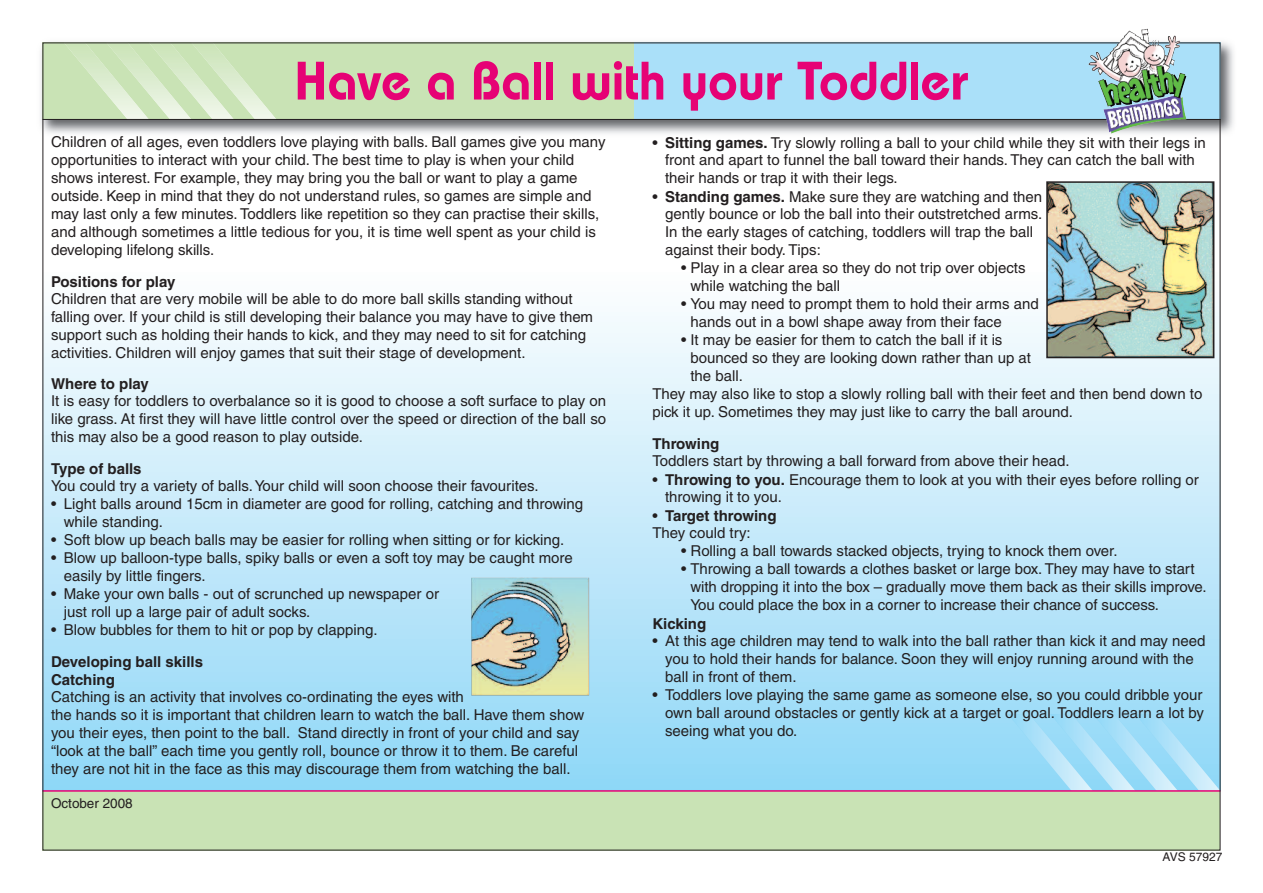
<style>
.page{position:relative;width:1263px;height:893px;background:#fff}
.page>*{position:absolute;margin:0;border:0;box-sizing:border-box;transform-origin:0 0}
.t1{font:600 54px "Bauhaus";color:#e60275}
.t2{font:15px/18px "Helvetica";color:#231f20}
.t3{font:700 15px/18px "Helvetica";color:#231f20}
.t4{font:13.5px "Helvetica";color:#231f20}
.t5{font:12px "Helvetica";color:#231f20}
.s1{font-weight:700}
</style>
<div class="page">
<div style="left:43px;top:272px;width:1177px;height:519px;background:linear-gradient(to bottom,#fdfdfe,#8fd7f7)"></div>
<img style="left:40px;top:36px;width:1194px;height:102px">
<div style="left:43px;top:791px;width:1177px;height:59px;background:#c9e3b5"></div>
<div style="left:43px;top:43px;width:592px;height:76px;background:#c9e3b5"></div>
<div style="left:634px;top:43px;width:586px;height:76px;background:#aae0f9"></div>
<svg style="left:66px;top:45px;width:210px;height:74px"></svg>
<svg style="left:1008px;top:714px;width:210px;height:76px;background:#a3def8"></svg>
<hr style="left:43px;top:790px;width:1177px;height:2px;background:#e60275">
<hr style="left:43px;top:119px;width:1177px;height:1px;background:#231f20">
<img style="left:1149px;top:40px;width:15px;height:9px">
<img style="left:471px;top:578px;width:118px;height:122px">
<img style="left:1049px;top:184px;width:162px;height:171px">
<div style="left:1046px;top:181px;width:168px;height:177px;border:2px solid #231f20"></div>
<h1 class="t1" style="left:294px;top:62px;width:676px">Have a Ball with your Toddler</h1>
<p class="t2" style="left:51px;top:133px;width:556px">Children of all ages, even toddlers love playing with balls. Ball games give you many opportunities to interact with your child. The best time to play is when your child shows interest. For example, they may bring you the ball or want to play a game outside. Keep in mind that they do not understand rules, so games are simple and may last only a few minutes. Toddlers like repetition so they can practise their skills, and although sometimes a little tedious for you, it is time well spent as your child is developing lifelong skills.</p>
<p class="t3" style="left:51px;top:272px;width:126px">Positions for play</p>
<p class="t2" style="left:51px;top:289px;width:544px">Children that are very mobile will be able to do more ball skills standing without falling over. If your child is still developing their balance you may have to give them support such as holding their hands to kick, and they may need to sit for catching activities. Children will enjoy games that suit their stage of development.</p>
<p class="t3" style="left:51px;top:375px;width:99px">Where to play</p>
<p class="t2" style="left:51px;top:392px;width:557px;text-align:justify">It is easy for toddlers to overbalance so it is good to choose a soft surface to play on like grass. At first they will have little control over the speed or direction of the ball so this may also be a good reason to play outside.</p>
<p class="t3" style="left:51px;top:460px;width:92px">Type of balls</p>
<p class="t2" style="left:51px;top:477px;width:489px">You could try a variety of balls.Your child will soon choose their favourites.</p>
<p class="t2" style="left:64px;top:495px;width:521px;text-indent:-13px">• Light balls around 15cm in diameter are good for rolling, catching and throwing while standing.</p>
<p class="t2" style="left:51px;top:531px;width:515px">• Soft blow up beach balls may be easier for rolling when sitting or for kicking.</p>
<p class="t2" style="left:64px;top:549px;width:510px;text-indent:-13px">• Blow up balloon-type balls, spiky balls or even a soft toy may be caught more easily by little fingers.</p>
<p class="t2" style="left:64px;top:585px;width:377px;text-indent:-13px">• Make your own balls - out of scrunched up newspaper or just roll up a large pair of adult socks.</p>
<p class="t2" style="left:51px;top:621px;width:328px">• Blow bubbles for them to hit or pop by clapping.</p>
<p class="t3" style="left:51px;top:653px;width:154px">Developing ball skills<br>Catching</p>
<p class="t2" style="left:51px;top:688px;width:535px">Catching is an activity that involves co-ordinating the eyes with<br>the hands so it is important that children learn to watch the ball. Have them show you their eyes, then point to the ball. Stand directly in front of your child and say “look at the ball” each time you gently roll, bounce or throw it to them. Be careful they are not hit in the face as this may discourage them from watching the ball.</p>
<p class="t4" style="left:51px;top:796px;width:83px">October 2008</p>
<p class="t2" style="left:665px;top:134px;width:542px;line-height:17.5px;text-indent:-13px">• <span class="s1">Sitting games.</span> Try slowly rolling a ball to your child while they sit with their legs in front and apart to funnel the ball toward their hands. They can catch the ball with their hands or trap it with their legs.</p>
<p class="t2" style="left:665px;top:188px;width:379px;text-indent:-13px">• <span class="s1">Standing games.</span> Make sure they are watching and then gently bounce or lob the ball into their outstretched arms.<br>In the early stages of catching, toddlers will trap the ball against their body. Tips:</p>
<p class="t2" style="left:690px;top:259px;width:337px;text-indent:-9px">• Play in a clear area so they do not trip over objects while watching the ball</p>
<p class="t2" style="left:690px;top:295px;width:350px;text-indent:-9px">• You may need to prompt them to hold their arms and hands out in a bowl shape away from their face</p>
<p class="t2" style="left:681px;top:331px;width:323px">• It may be easier for them to catch the ball if it is</p>
<p class="t2" style="left:690px;top:349px;width:342px">bounced so they are looking down rather than up at</p>
<p class="t2" style="left:690px;top:367px;width:54px">the ball.</p>
<p class="t2" style="left:652px;top:385px;width:551px">They may also like to stop a slowly rolling ball with their feet and then bend down to</p>
<p class="t2" style="left:652px;top:403px;width:422px">pick it up. Sometimes they may just like to carry the ball around.</p>
<p class="t3" style="left:652px;top:434px;width:68px">Throwing</p>
<p class="t2" style="left:652px;top:451px;width:419px">Toddlers start by throwing a ball forward from above their head.</p>
<p class="t2" style="left:665px;top:471px;width:535px;line-height:17px;text-indent:-13px">• <span class="s1">Throwing to you.</span> Encourage them to look at you with their eyes before rolling or throwing it to you.</p>
<p class="t2" style="left:652px;top:507px;width:126px;line-height:17.1px">• <span class="s1">Target throwing<br></span>They could try:</p>
<p class="t2" style="left:681px;top:541px;width:438px">• Rolling a ball towards stacked objects, trying to knock them over.</p>
<p class="t2" style="left:690px;top:559px;width:518px;text-indent:-9px">• Throwing a ball towards a clothes basket or large box. They may have to start with dropping it into the box – gradually move them back as their skills improve.<br>You could place the box in a corner to increase their chance of success.</p>
<p class="t3" style="left:652px;top:614px;width:55px">Kicking</p>
<p class="t2" style="left:665px;top:631px;width:542px;text-indent:-13px">• At this age children may tend to walk into the ball rather than kick it and may need you to hold their hands for balance. Soon they will enjoy running around with the ball in front of them.</p>
<p class="t2" style="left:665px;top:685px;width:540px;text-align:justify;text-indent:-13px">• Toddlers love playing the same game as someone else, so you could dribble your own ball around obstacles or gently kick at a target or goal. Toddlers learn a lot by seeing what you do.</p>
<p class="t5" style="left:1162px;top:849px;width:61px">AVS 57927</p>
</div>
